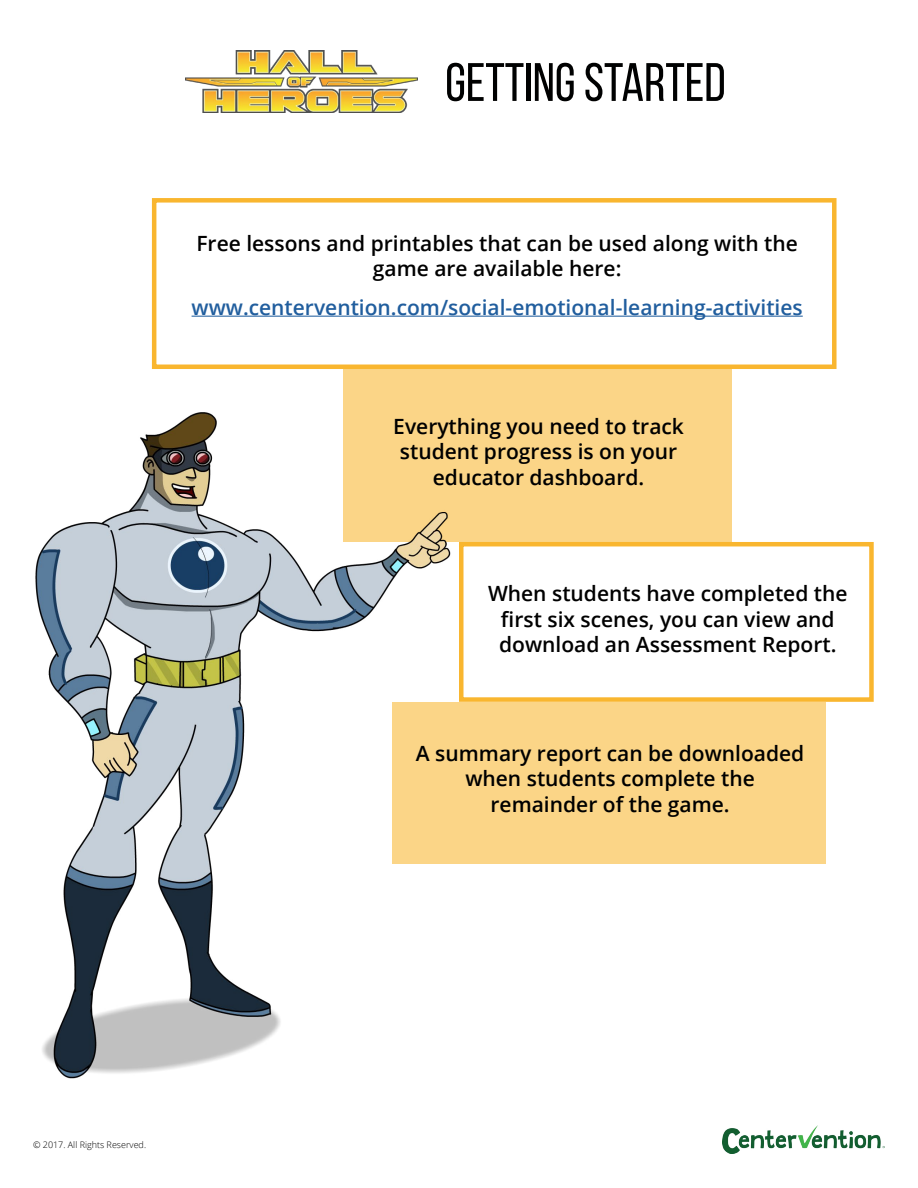
<style>
.page{position:relative;width:918px;height:1188px;background:#fff}
.page>*{position:absolute;margin:0;border:0;box-sizing:border-box;transform-origin:0 0}
.t1{font:54px "Bebas Neue";color:#000101}
.t2{font:600 21px/25.2px "Open Sans";color:#000;text-align:center}
.t3{font:600 21px "Open Sans";color:#215e9e}
.t4{font:300 9px "Open Sans";color:#000}
</style>
<div class="page">
<img style="left:722px;top:1126px;width:162px;height:28px">
<img style="left:185px;top:50px;width:232px;height:63px">
<div style="left:392px;top:702px;width:433px;height:162px;background:#fbd587"></div>
<div style="left:343px;top:368px;width:389px;height:174px;background:#fbd587"></div>
<div style="left:152px;top:198px;width:685px;height:171px;border:4px solid #f9b62f"></div>
<div style="left:459px;top:542px;width:415px;height:160px;border:4px solid #f9b62f"></div>
<hr style="left:192px;top:316px;width:611px;height:1px;background:#215e9e">
<img style="left:35px;top:412px;width:432px;height:667px">
<h1 class="t1" style="left:445px;top:53px;width:282px">GETTING STARTED</h1>
<p class="t2" style="left:196px;top:230px;width:603px">Free lessons and printables that can be used along with the game are available here:</p>
<p class="t3" style="left:192px;top:293px;width:613px">www.centervention.com/social-emotional-learning-activities</p>
<p class="t2" style="left:393px;top:413px;width:292px">Everything you need to track student progress is on your educator dashboard.</p>
<p class="t2" style="left:488px;top:581px;width:361px">When students have completed the first six scenes, you can view and download an Assessment Report.</p>
<p class="t2" style="left:416px;top:741px;width:390px">A summary report can be downloaded when students complete the remainder of the game.</p>
<p class="t4" style="left:33px;top:1138px;width:115px">© 2017. All Rights Reserved.</p>
</div>
